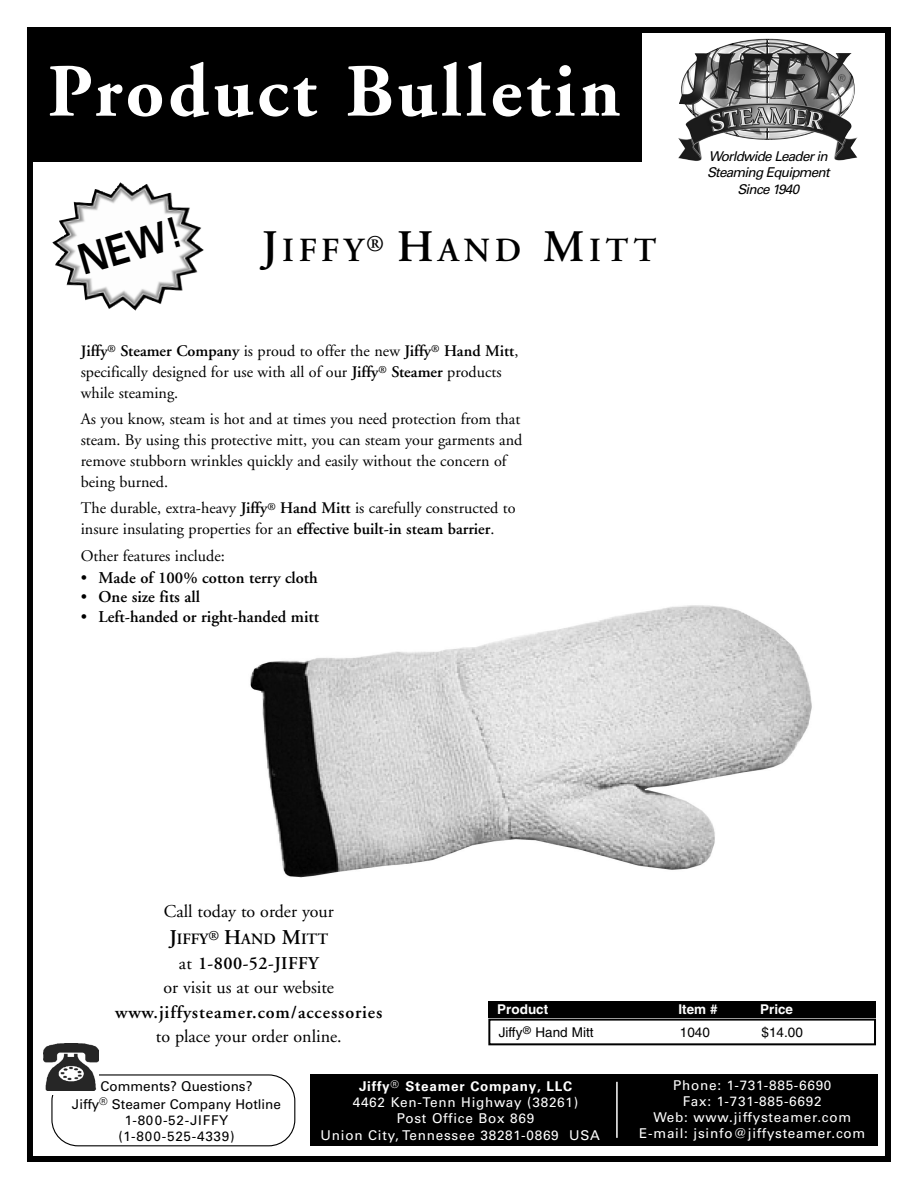
<style>
.page{position:relative;width:918px;height:1188px;background:#fff}
.page>*{position:absolute;margin:0;border:0;box-sizing:border-box;transform-origin:0 0}
.t1{font:700 75px "Adobe Garamond";letter-spacing:.05em;color:#fff}
.t2{font:700 expanded 42px "Univers";color:#000;scale:.71 1}
.t3{font:600 33.75px "Adobe Garamond";letter-spacing:.135em;color:#000}
.t4{font:18px/24.6px "Adobe Garamond";color:#000;text-align:center}
.t5{font:600 18px "Adobe Garamond";letter-spacing:.05em;color:#000}
.t6{font:600 16.5px "Adobe Garamond";color:#000}
.t7{font:16.2px/21px "Adobe Garamond";color:#000}
.t8{font:600 15.75px "Adobe Garamond";color:#000}
.t9{font:13.5px/16.2px "Univers";letter-spacing:.055em;color:#fff;text-align:center}
.t10{font:13.5px/17.5px "Univers";color:#000;text-align:center}
.t11{font:italic 13.5px/16.2px "Univers";letter-spacing:-.055em;color:#000;text-align:center}
.t12{font:13.5px/16.2px "Univers";letter-spacing:.055em;color:#000;text-align:center}
.t13{font:13.5px "Helvetica";color:#000}
.t14{font:700 13.5px "Univers";letter-spacing:.055em;color:#fff}
.t15{font:700 13.5px "Helvetica";color:#fff}
.s1{font-size:45px}
.s2{font-weight:600;font-size:15.75px}
.s3{font-weight:600}
.s4{font-size:16.5px}
.s5{font-weight:400}
.s6{font-size:21px}
</style>
<div class="page">
<div style="left:27px;top:27px;width:864px;height:1135px;border:6px solid #000"></div>
<img style="left:250px;top:605px;width:562px;height:273px">
<svg style="left:51px;top:1074px;width:244px;height:72px"></svg>
<div style="left:27px;top:27px;width:614px;height:135px;background:#000"></div>
<div style="left:489px;top:1001px;width:387px;height:17px;background:#000"></div>
<svg style="left:488px;top:1019px;width:388px;height:26px"></svg>
<img style="left:678px;top:39px;width:180px;height:122px">
<img style="left:43px;top:1044px;width:56px;height:47px">
<hr style="left:46px;top:1091px;width:52px;height:4px;background:#fff">
<div style="left:310px;top:1074px;width:568px;height:72px;background:#000"></div>
<hr style="left:616px;top:1082px;width:2px;height:56px;background:#fff">
<img style="left:52px;top:182px;width:152px;height:129px">
<h1 class="t1" style="left:48px;top:62px;width:574px">Product Bulletin</h1>
<h2 class="t2" style="left:75px;top:246px;width:152px;rotate:-16deg">NEW!</h2>
<h3 class="t3" style="left:262px;top:237px;width:396px"><span class="s1">J</span>IFFY<sup>®</sup> <span class="s1">H</span>AND <span class="s1">M</span>ITT</h3>
<p class="t7" style="left:81px;top:342px;width:439px"><span class="s2">J</span><span class="s3">iffy</span><sup>®</sup> <span class="s3">Steamer Company</span> is proud to offer the new <span class="s3">Jiffy</span><sup>®</sup> <span class="s3">Hand Mitt</span>, specifically designed for use with all of our <span class="s3">Jiffy</span><sup>®</sup> <span class="s3">Steamer</span> products while steaming.</p>
<p class="t7" style="left:81px;top:410px;width:443px">As you know, steam is hot and at times you need protection from that steam. By using this protective mitt, you can steam your garments and remove stubborn wrinkles quickly and easily without the concern of being burned.</p>
<p class="t7" style="left:81px;top:499px;width:436px">The durable, extra-heavy <span class="s3">Jiffy</span><sup>®</sup> <span class="s3">Hand Mitt</span> is carefully constructed to insure insulating properties for an <span class="s3">effective built-in steam barrier</span>.</p>
<p class="t7" style="left:81px;top:547px;width:146px">Other features include<span class="s4">:</span></p>
<p class="t6" style="left:81px;top:571px;width:239px"><span class="s5">•</span> Made of 100% cotton terry cloth</p>
<p class="t6" style="left:81px;top:591px;width:121px"><span class="s5">•</span> One size fits all</p>
<p class="t6" style="left:81px;top:610px;width:240px"><span class="s5">•</span> Left-handed or right-handed mitt</p>
<p class="t11" style="left:707px;top:150px;width:124px">Worldwide Leader in<br>Steaming Equipment<br>Since 1940</p>
<p class="t4" style="left:164px;top:900px;width:171px">Call today to order your</p>
<p class="t8" style="left:169px;top:933px;width:160px"><span class="s6">J</span>IFFY<sup>®</sup> <span class="s6">H</span>AND <span class="s6">M</span>ITT</p>
<p class="t4" style="left:164px;top:952px;width:172px">at <span class="s3">1-800-52-JIFFY<br></span>or visit us at our website</p>
<p class="t5" style="left:115px;top:1005px;width:269px">www.jiffysteamer.com/accessories</p>
<p class="t4" style="left:156px;top:1026px;width:188px">to place your order online.</p>
<p class="t15" style="left:497px;top:1004px;width:52px">Product</p>
<p class="t15" style="left:678px;top:1004px;width:41px">Item #</p>
<p class="t15" style="left:760px;top:1004px;width:35px">Price</p>
<p class="t13" style="left:499px;top:1028px;width:96px">Jiffy<sup>®</sup> Hand Mitt</p>
<p class="t13" style="left:680px;top:1028px;width:32px">1040</p>
<p class="t13" style="left:762px;top:1028px;width:43px">$14.00</p>
<p class="t10" style="left:72px;top:1079px;width:211px">Comments? Questions?<br>Jiffy<sup>®</sup> Steamer Company Hotline</p>
<p class="t12" style="left:118px;top:1113px;width:118px">1-800-52-JIFFY (1-800-525-4339)</p>
<p class="t14" style="left:359px;top:1081px;width:214px">Jiffy<sup>®</sup> Steamer Company, LLC</p>
<p class="t9" style="left:353px;top:1096px;width:227px">4462 Ken-Tenn Highway (38261)</p>
<p class="t9" style="left:397px;top:1112px;width:139px">Post Office Box 869</p>
<p class="t9" style="left:321px;top:1128px;width:281px">Union City, Tennessee 38281-0869 USA</p>
<p class="t9" style="left:639px;top:1078px;width:227px">Phone: 1-731-885-6690<br>Fax: 1-731-885-6692<br>Web: www.jiffysteamer.com<br>E-mail: jsinfo@jiffysteamer.com</p>
</div>
